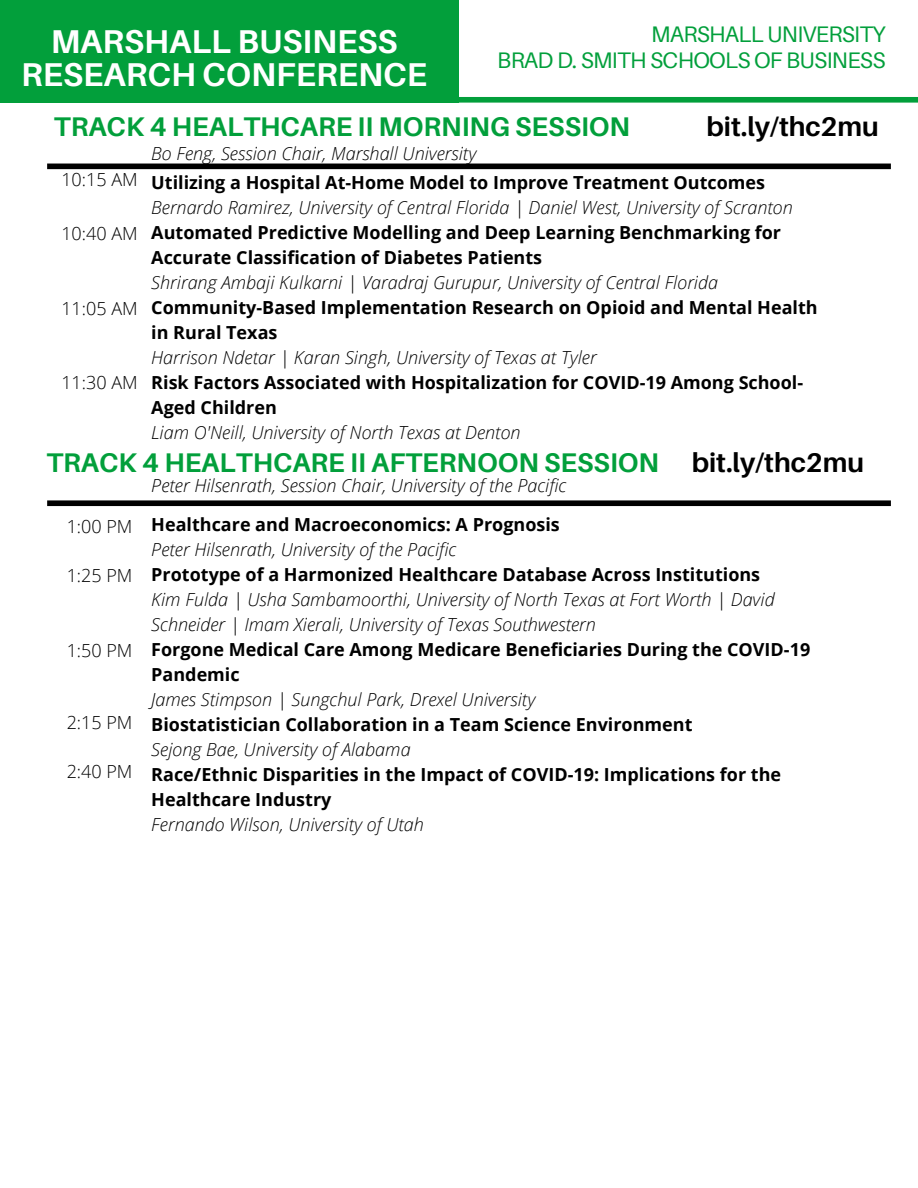
<style>
.page{position:relative;width:918px;height:1188px;background:#fff}
.page>*{position:absolute;margin:0;border:0;box-sizing:border-box;transform-origin:0 0}
.t1{font:700 33px/32.7px "Aileron";color:#fff;text-align:center}
.t2{font:700 27px "Aileron";color:#029f3b}
.t3{font:700 27px "Aileron";color:#000}
.t4{font:22.5px/25.8px "Aileron";letter-spacing:-.03em;color:#029f3b;text-align:right}
.t5{font:700 18px/25px "Open Sans";color:#000}
.t6{font:italic 300 18px/25px "Open Sans";color:#000}
.t7{font:300 18px "Open Sans";color:#000}
.s1{color:#000}
</style>
<div class="page">
<div style="left:280px;top:97px;width:638px;height:6px;background:#029f3b"></div>
<div style="left:0;top:0;width:459px;height:102px;background:#029f3b"></div>
<div style="left:47px;top:500px;width:844px;height:6px;background:#000"></div>
<div style="left:47px;top:164px;width:844px;height:5px;background:#000"></div>
<h1 class="t1" style="left:21px;top:24px;width:407px">MARSHALL BUSINESS<br>RESEARCH CONFERENCE</h1>
<p class="t4" style="left:497px;top:21px;width:390px">MARSHALL UNIVERSITY<br>BRAD D. SMITH SCHOOLS OF BUSINESS</p>
<h2 class="t2" style="left:54px;top:110px;width:578px">TRACK 4 HEALTHCARE II MORNING SESSION</h2>
<h2 class="t3" style="left:706px;top:110px;width:174px">bit.ly/thc2mu</h2>
<p class="t6" style="left:151px;top:141px;width:327px">Bo Feng, Session Chair, Marshall University</p>
<p class="t5" style="left:151px;top:170px;width:615px">Utilizing a Hospital At-Home Model to Improve Treatment Outcomes</p>
<p class="t6" style="left:151px;top:195px;width:643px">Bernardo Ramirez, University of Central Florida | Daniel West, University of Scranton</p>
<p class="t5" style="left:151px;top:220px;width:631px">Automated Predictive Modelling and Deep Learning Benchmarking for<br>Accurate Classification of Diabetes Patients</p>
<p class="t6" style="left:151px;top:270px;width:568px">Shrirang Ambaji Kulkarni | Varadraj Gurupur, University of Central Florida</p>
<p class="t5" style="left:151px;top:295px;width:668px">Community-Based Implementation Research on Opioid and Mental Health in Rural Texas</p>
<p class="t6" style="left:151px;top:345px;width:447px">Harrison Ndetar | Karan Singh, University of Texas at Tyler</p>
<p class="t5" style="left:151px;top:370px;width:653px">Risk Factors Associated with Hospitalization for COVID-19 Among School-<br>Aged Children</p>
<p class="t6" style="left:151px;top:420px;width:371px">Liam O'Neill, University of North Texas at Denton</p>
<p class="t6" style="left:151px;top:472px;width:417px">Peter Hilsenrath, Session Chair, University of the Pacific</p>
<p class="t5" style="left:151px;top:512px;width:410px">Healthcare and Macroeconomics: A Prognosis</p>
<p class="t6" style="left:151px;top:537px;width:307px">Peter Hilsenrath, University of the Pacific</p>
<p class="t5" style="left:151px;top:562px;width:610px">Prototype of a Harmonized Healthcare Database Across Institutions</p>
<p class="t6" style="left:151px;top:587px;width:625px">Kim Fulda | Usha Sambamoorthi, University of North Texas at Fort Worth | David<br>Schneider | Imam Xierali, University of Texas Southwestern</p>
<p class="t5" style="left:151px;top:637px;width:660px">Forgone Medical Care Among Medicare Beneficiaries During the COVID-19<br>Pandemic</p>
<p class="t6" style="left:151px;top:687px;width:386px">James Stimpson | Sungchul Park, Drexel University</p>
<p class="t5" style="left:151px;top:712px;width:543px">Biostatistician Collaboration in a Team Science Environment</p>
<p class="t6" style="left:151px;top:737px;width:261px">Sejong Bae, University of Alabama</p>
<p class="t5" style="left:151px;top:762px;width:631px">Race/Ethnic Disparities in the Impact of COVID-19: Implications for the<br>Healthcare Industry</p>
<p class="t6" style="left:151px;top:812px;width:274px">Fernando Wilson, University of Utah</p>
<p class="t7" style="left:61px;top:167px;width:78px">10:15 AM</p>
<p class="t7" style="left:61px;top:221px;width:78px">10:40 AM</p>
<p class="t7" style="left:61px;top:296px;width:78px">11:05 AM</p>
<p class="t7" style="left:61px;top:370px;width:78px">11:30 AM</p>
<h2 class="t2" style="left:46px;top:446px;width:819px">TRACK 4 HEALTHCARE II AFTERNOON SESSION <span class="s1">bit.ly/thc2mu</span></h2>
<p class="t7" style="left:67px;top:514px;width:67px">1:00 PM</p>
<p class="t7" style="left:67px;top:563px;width:67px">1:25 PM</p>
<p class="t7" style="left:67px;top:638px;width:67px">1:50 PM</p>
<p class="t7" style="left:67px;top:710px;width:67px">2:15 PM</p>
<p class="t7" style="left:67px;top:759px;width:67px">2:40 PM</p>
</div>
